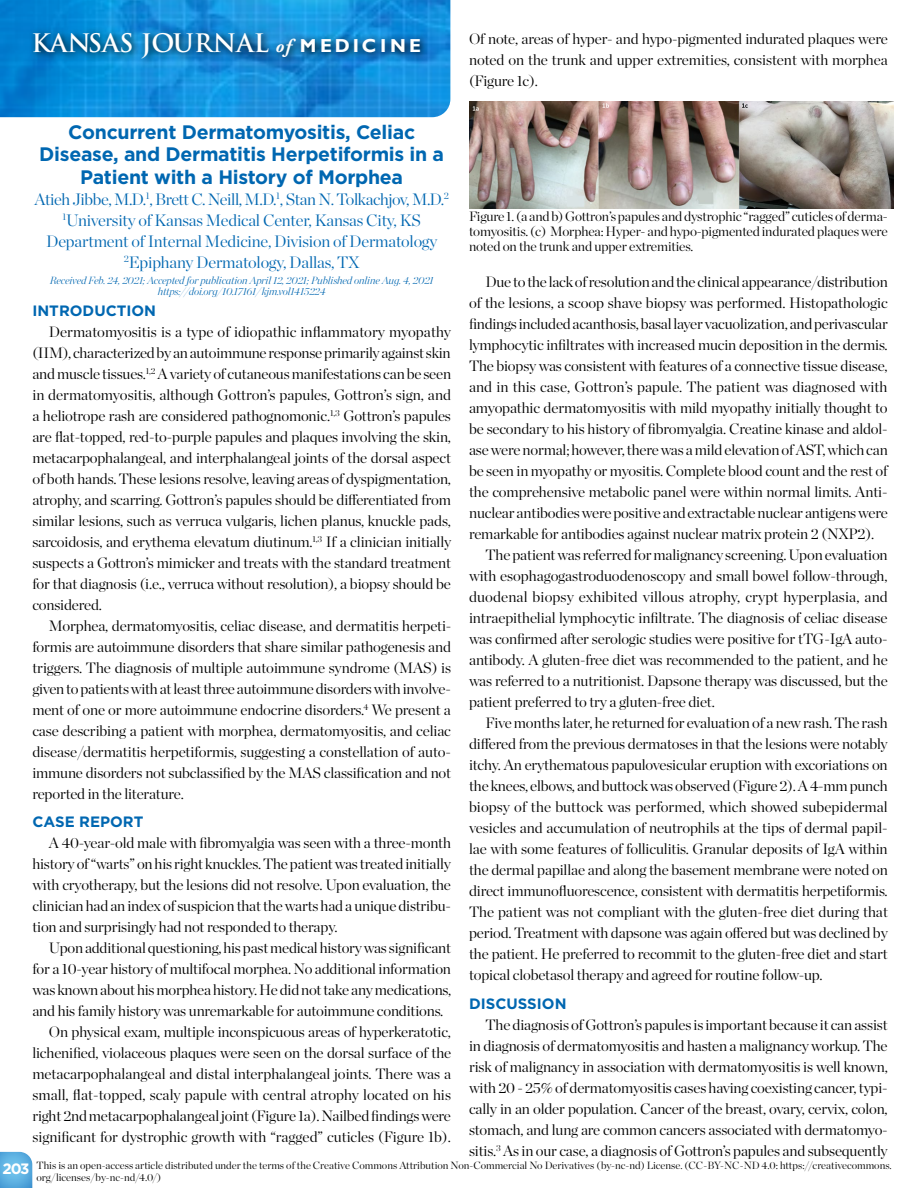
<style>
.page{position:relative;width:918px;height:1188px;background:#fff}
.page>*{position:absolute;margin:0;border:0;box-sizing:border-box;transform-origin:0 0}
.t1{font:700 24.9px "Trajan Pro";color:#fff}
.t2{font:700 19.5px/22.5px "Gotham";letter-spacing:-.015em;color:#0067b1;text-align:center}
.t3{font:300 16.5px/21px "Chronicle Display";letter-spacing:-.01em;color:#0067b1;text-align:center}
.t4{font:300 15px/21px "Chronicle Display";letter-spacing:-.01em;color:#000;text-align:justify}
.t5{font:700 15px "Gotham";color:#0067b1}
.t6{font:300 13.5px/15px "Chronicle Display";letter-spacing:-.01em;color:#000;text-align:justify}
.t7{font:300 10.5px/12px "Chronicle Display";color:#000}
.t8{font:italic 200 10.5px/10.5px "Chronicle Display";letter-spacing:-.01em;color:#0067b1;text-align:center}
.s1{font-family:"Adobe Garamond Pro";font-style:italic;font-size:18.75px}
.s2{font-family:"Gill Sans";font-size:18.75px}
.s3{font-family:"Gotham";font-weight:700;font-size:15px;color:#fff}
</style>
<div class="page">
<img style="left:0;top:0;width:450px;height:117px">
<svg style="left:29px;top:27px;width:402px;height:41px;background:#107abd"></svg>
<svg style="left:0;top:1151px;width:33px;height:37px"></svg>
<img style="left:469px;top:102px;width:425px;height:106px">
<h1 class="t1" style="left:31px;top:28px;width:391px">KANSAS JOURNAL <span class="s1">of</span> <span class="s2">M EDIC I N E</span></h1>
<p class="t4" style="left:469px;top:28px;width:420px">Of note, areas of hyper- and hypo-pigmented indurated plaques were noted on the trunk and upper extremities, consistent with morphea (Figure 1c).</p>
<h2 class="t2" style="left:39px;top:121px;width:406px">Concurrent Dermatomyositis, Celiac<br>Disease, and Dermatitis Herpetiformis in a<br>Patient with a History of Morphea</h2>
<p class="t3" style="left:35px;top:187px;width:416px">Atieh Jibbe, M.D.<sup>1</sup>, Brett C. Neill, M.D.<sup>1</sup>, Stan N. Tolkachjov, M.D.<sup>2<br>1</sup>University of Kansas Medical Center, Kansas City, KS Department of Internal Medicine, Division of Dermatology <sup>2</sup>Epiphany Dermatology, Dallas, TX</p>
<p class="t8" style="left:50px;top:275px;width:385px">Received Feb. 24, 2021; Accepted for publication April 12, 2021; Published online Aug. 4, 2021 https://doi.org/10.17161/kjm.vol1415224</p>
<p class="t5" style="left:32px;top:301px;width:125px">INTRODUCTION</p>
<p class="t4" style="left:32px;top:320px;width:420px;text-indent:17px">Dermatomyositis is a type of idiopathic inflammatory myopathy (IIM), characterized by an autoimmune response primarily against skin and muscle tissues.<sup>1,2</sup> A variety of cutaneous manifestations can be seen in dermatomyositis, although Gottron’s papules, Gottron’s sign, and a heliotrope rash are considered pathognomonic.<sup>1,3</sup> Gottron’s papules are flat-topped, red-to-purple papules and plaques involving the skin, metacarpophalangeal, and interphalangeal joints of the dorsal aspect of both hands. These lesions resolve, leaving areas of dyspigmentation, atrophy, and scarring. Gottron’s papules should be differentiated from similar lesions, such as verruca vulgaris, lichen planus, knuckle pads, sarcoidosis, and erythema elevatum diutinum.<sup>1,3</sup> If a clinician initially suspects a Gottron’s mimicker and treats with the standard treatment for that diagnosis (i.e., verruca without resolution), a biopsy should be considered.</p>
<p class="t4" style="left:32px;top:614px;width:420px;text-indent:16px">Morphea, dermatomyositis, celiac disease, and dermatitis herpeti&shy;formis are autoimmune disorders that share similar pathogenesis and triggers. The diagnosis of multiple autoimmune syndrome (MAS) is given to patients with at least three autoimmune disorders with involve&shy;ment of one or more autoimmune endocrine disorders.<sup>4</sup> We present a case describing a patient with morphea, dermatomyositis, and celiac disease/dermatitis herpetiformis, suggesting a constellation of auto&shy;immune disorders not subclassified by the MAS classification and not reported in the literature.</p>
<p class="t5" style="left:32px;top:812px;width:113px">CASE REPORT</p>
<p class="t4" style="left:32px;top:832px;width:420px;text-indent:16px">A 40-year-old male with fibromyalgia was seen with a three-month history of “warts” on his right knuckles. The patient was treated initially with cryotherapy, but the lesions did not resolve. Upon evaluation, the clinician had an index of suspicion that the warts had a unique distribu&shy;tion and surprisingly had not responded to therapy.</p>
<p class="t4" style="left:49px;top:937px;width:404px">Upon additional questioning, his past medical history was significant</p>
<p class="t4" style="left:32px;top:958px;width:420px">for a 10-year history of multifocal morphea. No additional information</p>
<p class="t4" style="left:32px;top:979px;width:420px">was known about his morphea history. He did not take any medications,</p>
<p class="t4" style="left:32px;top:1000px;width:413px">and his family history was unremarkable for autoimmune conditions.</p>
<p class="t4" style="left:49px;top:1021px;width:404px">On physical exam, multiple inconspicuous areas of hyperkeratotic,</p>
<p class="t4" style="left:32px;top:1042px;width:420px">lichenified, violaceous plaques were seen on the dorsal surface of the</p>
<p class="t4" style="left:32px;top:1063px;width:420px">metacarpophalangeal and distal interphalangeal joints. There was a</p>
<p class="t4" style="left:32px;top:1084px;width:420px">small, flat-topped, scaly papule with central atrophy located on his</p>
<p class="t4" style="left:32px;top:1105px;width:420px">right 2nd metacarpophalangeal joint (Figure 1a). Nailbed findings were</p>
<p class="t4" style="left:32px;top:1126px;width:420px">significant for dystrophic growth with “ragged” cuticles (Figure 1b).</p>
<p class="t6" style="left:469px;top:208px;width:420px">Figure 1. (a and b) Gottron’s papules and dystrophic “ragged” cuticles of derma&shy;tomyositis. (c) Morphea: Hyper- and hypo-pigmented indurated plaques were noted on the trunk and upper extremities.</p>
<p class="t4" style="left:486px;top:271px;width:404px">Due to the lack of resolution and the clinical appearance/distribution</p>
<p class="t4" style="left:469px;top:292px;width:420px">of the lesions, a scoop shave biopsy was performed. Histopathologic</p>
<p class="t4" style="left:469px;top:313px;width:420px">findings included acanthosis, basal layer vacuolization, and perivascular</p>
<p class="t4" style="left:469px;top:334px;width:420px">lymphocytic infiltrates with increased mucin deposition in the dermis.</p>
<p class="t4" style="left:469px;top:355px;width:420px">The biopsy was consistent with features of a connective tissue disease,</p>
<p class="t4" style="left:469px;top:376px;width:420px">and in this case, Gottron’s papule. The patient was diagnosed with</p>
<p class="t4" style="left:469px;top:397px;width:420px">amyopathic dermatomyositis with mild myopathy initially thought to</p>
<p class="t4" style="left:469px;top:418px;width:420px">be secondary to his history of fibromyalgia. Creatine kinase and aldol-</p>
<p class="t4" style="left:469px;top:439px;width:420px">ase were normal; however, there was a mild elevation of AST, which can</p>
<p class="t4" style="left:469px;top:460px;width:420px">be seen in myopathy or myositis. Complete blood count and the rest of</p>
<p class="t4" style="left:469px;top:481px;width:420px">the comprehensive metabolic panel were within normal limits. Anti-</p>
<p class="t4" style="left:469px;top:502px;width:420px">nuclear antibodies were positive and extractable nuclear antigens were</p>
<p class="t4" style="left:469px;top:523px;width:407px">remarkable for antibodies against nuclear matrix protein 2 (NXP2).</p>
<p class="t4" style="left:486px;top:544px;width:404px">The patient was referred for malignancy screening. Upon evaluation</p>
<p class="t4" style="left:469px;top:565px;width:420px">with esophagogastroduodenoscopy and small bowel follow-through,</p>
<p class="t4" style="left:469px;top:586px;width:420px">duodenal biopsy exhibited villous atrophy, crypt hyperplasia, and</p>
<p class="t4" style="left:469px;top:607px;width:420px">intraepithelial lymphocytic infiltrate. The diagnosis of celiac disease</p>
<p class="t4" style="left:469px;top:628px;width:420px">was confirmed after serologic studies were positive for tTG-IgA auto-</p>
<p class="t4" style="left:469px;top:649px;width:420px">antibody. A gluten-free diet was recommended to the patient, and he</p>
<p class="t4" style="left:469px;top:670px;width:420px">was referred to a nutritionist. Dapsone therapy was discussed, but the</p>
<p class="t4" style="left:469px;top:691px;width:247px">patient preferred to try a gluten-free diet.</p>
<p class="t4" style="left:486px;top:712px;width:404px">Five months later, he returned for evaluation of a new rash. The rash</p>
<p class="t4" style="left:469px;top:733px;width:420px">differed from the previous dermatoses in that the lesions were notably</p>
<p class="t4" style="left:469px;top:754px;width:420px">itchy. An erythematous papulovesicular eruption with excoriations on</p>
<p class="t4" style="left:469px;top:775px;width:420px">the knees, elbows, and buttock was observed (Figure 2). A 4-mm punch</p>
<p class="t4" style="left:469px;top:796px;width:420px">biopsy of the buttock was performed, which showed subepidermal</p>
<p class="t4" style="left:469px;top:817px;width:420px">vesicles and accumulation of neutrophils at the tips of dermal papil-</p>
<p class="t4" style="left:469px;top:838px;width:420px">lae with some features of folliculitis. Granular deposits of IgA within</p>
<p class="t4" style="left:469px;top:859px;width:420px">the dermal papillae and along the basement membrane were noted on</p>
<p class="t4" style="left:469px;top:880px;width:420px">direct immunofluorescence, consistent with dermatitis herpetiformis.</p>
<p class="t4" style="left:469px;top:901px;width:420px">The patient was not compliant with the gluten-free diet during that</p>
<p class="t4" style="left:469px;top:922px;width:420px">period. Treatment with dapsone was again offered but was declined by</p>
<p class="t4" style="left:469px;top:943px;width:420px">the patient. He preferred to recommit to the gluten-free diet and start</p>
<p class="t4" style="left:469px;top:964px;width:355px">topical clobetasol therapy and agreed for routine follow-up.</p>
<p class="t5" style="left:469px;top:994px;width:99px">DISCUSSION</p>
<p class="t4" style="left:469px;top:1013px;width:420px;text-indent:16px">The diagnosis of Gottron’s papules is important because it can assist in diagnosis of dermatomyositis and hasten a malignancy workup. The risk of malignancy in association with dermatomyositis is well known, with 20 - 25% of dermatomyositis cases having coexisting cancer, typi&shy;cally in an older population. Cancer of the breast, ovary, cervix, colon, stomach, and lung are common cancers associated with dermatomyo&shy;sitis.<sup>3</sup> As in our case, a diagnosis of Gottron’s papules and subsequently</p>
<p class="t7" style="left:37px;top:1159px;width:857px;text-indent:-34px"><span class="s3">203</span> This is an open-access article distributed under the terms of the Creative Commons Attribution Non-Commercial No Derivatives (by-nc-nd) License. (CC-BY-NC-ND 4.0: https://creativecommons. org/licenses/by-nc-nd/4.0/)</p>
</div>
